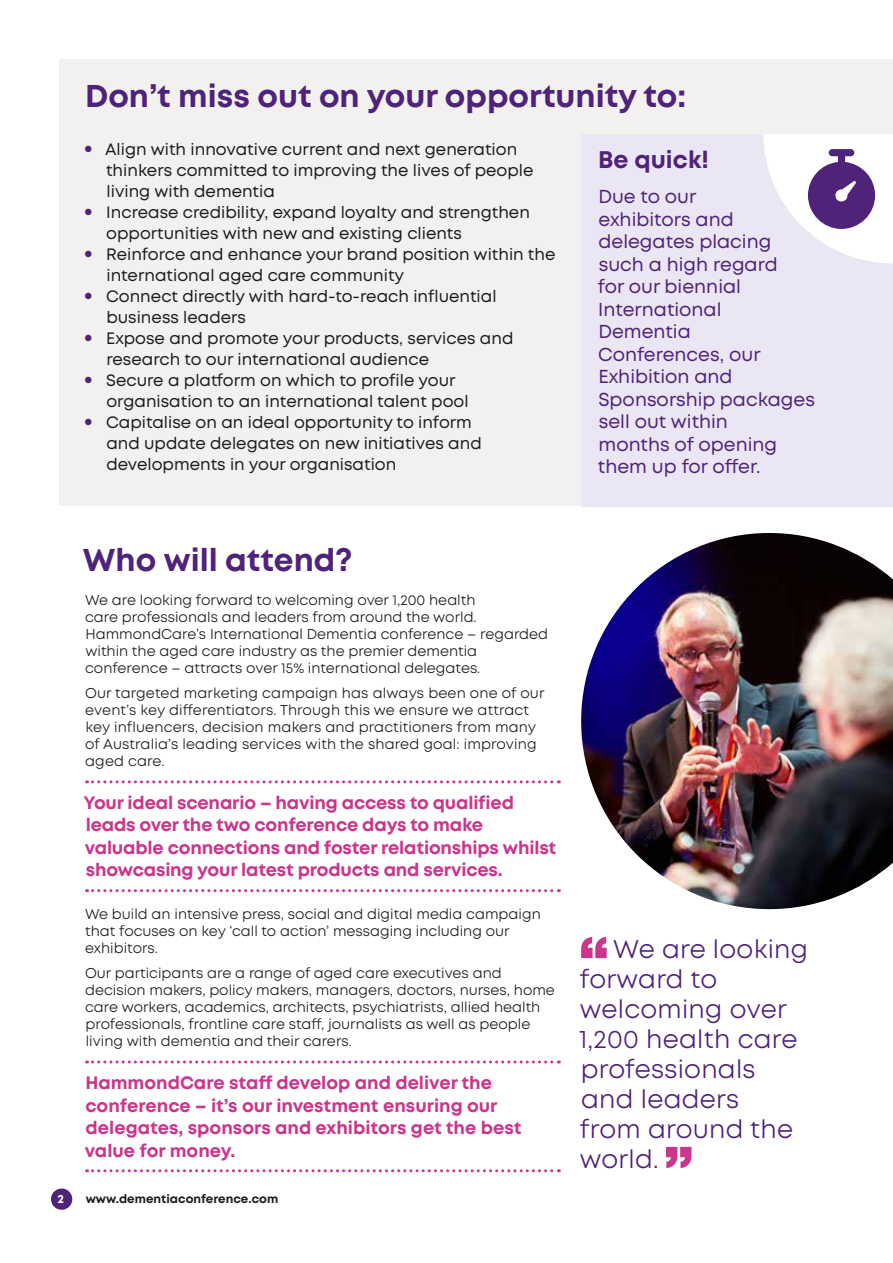
<style>
.page{position:relative;width:893px;height:1263px;background:#fff}
.page>*{position:absolute;margin:0;border:0;box-sizing:border-box;transform-origin:0 0}
.t1{font:700 31.5px "Mont";color:#4e2379}
.t2{font:25.5px/30px "Mont";letter-spacing:.01em;color:#4e2379}
.t3{font:700 24px "Mont";color:#4e2379}
.t4{font:18.75px/22.5px "Mont";color:#4e2379}
.t5{font:700 18px/22.5px "Mont";letter-spacing:-.01em;color:#c9368c}
.t6{font:16.5px/21px "Mont";color:#1d1d1b}
.t7{font:14.25px/17.1px "Mont";color:#1d1d1b}
.t8{font:700 12px "Mont";color:#1d1d1b}
.t9{font:700 12px "Mont";color:#fff}
</style>
<div class="page">
<div style="left:60px;top:60px;width:833px;height:446px;background:#f3f1f0"></div>
<img style="left:581px;top:533px;width:312px;height:376px">
<div style="left:51px;top:1188px;width:21px;height:22px;background:#4e2379;border-radius:50%"></div>
<svg style="left:87px;top:780px;width:472px;height:3px"></svg>
<svg style="left:87px;top:889px;width:472px;height:3px"></svg>
<svg style="left:87px;top:1060px;width:472px;height:3px"></svg>
<svg style="left:87px;top:1169px;width:472px;height:3px"></svg>
<svg style="left:581px;top:937px;width:26px;height:21px"></svg>
<svg style="left:666px;top:1147px;width:25px;height:21px"></svg>
<div style="left:581px;top:134px;width:312px;height:372px;background:#eae6f3"></div>
<svg style="left:763px;top:134px;width:130px;height:129px"></svg>
<h1 class="t1" style="left:85px;top:76px;width:603px">Don’t miss out on your opportunity to:</h1>
<h3 class="t3" style="left:598px;top:144px;width:112px">Be quick!</h3>
<h3 class="t4" style="left:598px;top:185px;width:219px">Due to our<br>exhibitors and delegates placing such a high regard<br>for our biennial<br>International<br>Dementia<br>Conferences, our<br>Exhibition and<br>Sponsorship packages sell out within<br>months of opening them up for offer.</h3>
<p class="t6" style="left:105px;top:139px;width:452px">Align with innovative current and next generation thinkers committed to improving the lives of people living with dementia<br>Increase credibility, expand loyalty and strengthen opportunities with new and existing clients<br>Reinforce and enhance your brand position within the international aged care community<br>Connect directly with hard-to-reach influential business leaders<br>Expose and promote your products, services and research to our international audience<br>Secure a platform on which to profile your organisation to an international talent pool Capitalise on an ideal opportunity to inform<br>and update delegates on new initiatives and developments in your organisation</p>
<h1 class="t1" style="left:83px;top:539px;width:271px">Who will attend?</h1>
<p class="t7" style="left:85px;top:591px;width:464px">We are looking forward to welcoming over 1,200 health<br>care professionals and leaders from around the world.<br>HammondCare’s International Dementia conference – regarded within the aged care industry as the premier dementia conference – attracts over 15% international delegates.</p>
<p class="t7" style="left:85px;top:684px;width:461px">Our targeted marketing campaign has always been one of our event’s key differentiators. Through this we ensure we attract key influencers, decision makers and practitioners from many of Australia’s leading services with the shared goal: improving aged care.</p>
<p class="t5" style="left:84px;top:791px;width:474px">Your ideal scenario – having access to qualified leads over the two conference days to make valuable connections and foster relationships whilst showcasing your latest products and services.</p>
<p class="t7" style="left:85px;top:906px;width:457px">We build an intensive press, social and digital media campaign that focuses on key ‘call to action’ messaging including our exhibitors.</p>
<p class="t7" style="left:85px;top:964px;width:471px">Our participants are a range of aged care executives and decision makers, policy makers, managers, doctors, nurses, home care workers, academics, architects, psychiatrists, allied health professionals, frontline care staff, journalists as well as people living with dementia and their carers.</p>
<p class="t5" style="left:85px;top:1071px;width:438px">HammondCare staff develop and deliver the conference – it’s our investment ensuring our delegates, sponsors and exhibitors get the best value for money.</p>
<p class="t9" style="left:57px;top:1191px;width:8px">2</p>
<p class="t8" style="left:86px;top:1191px;width:194px">www.dementiaconference.com</p>
<h2 class="t2" style="left:579px;top:934px;width:231px;text-indent:34px">We are looking forward to welcoming over<br>1,200 health care professionals and leaders<br>from around the world.</h2>
</div>
